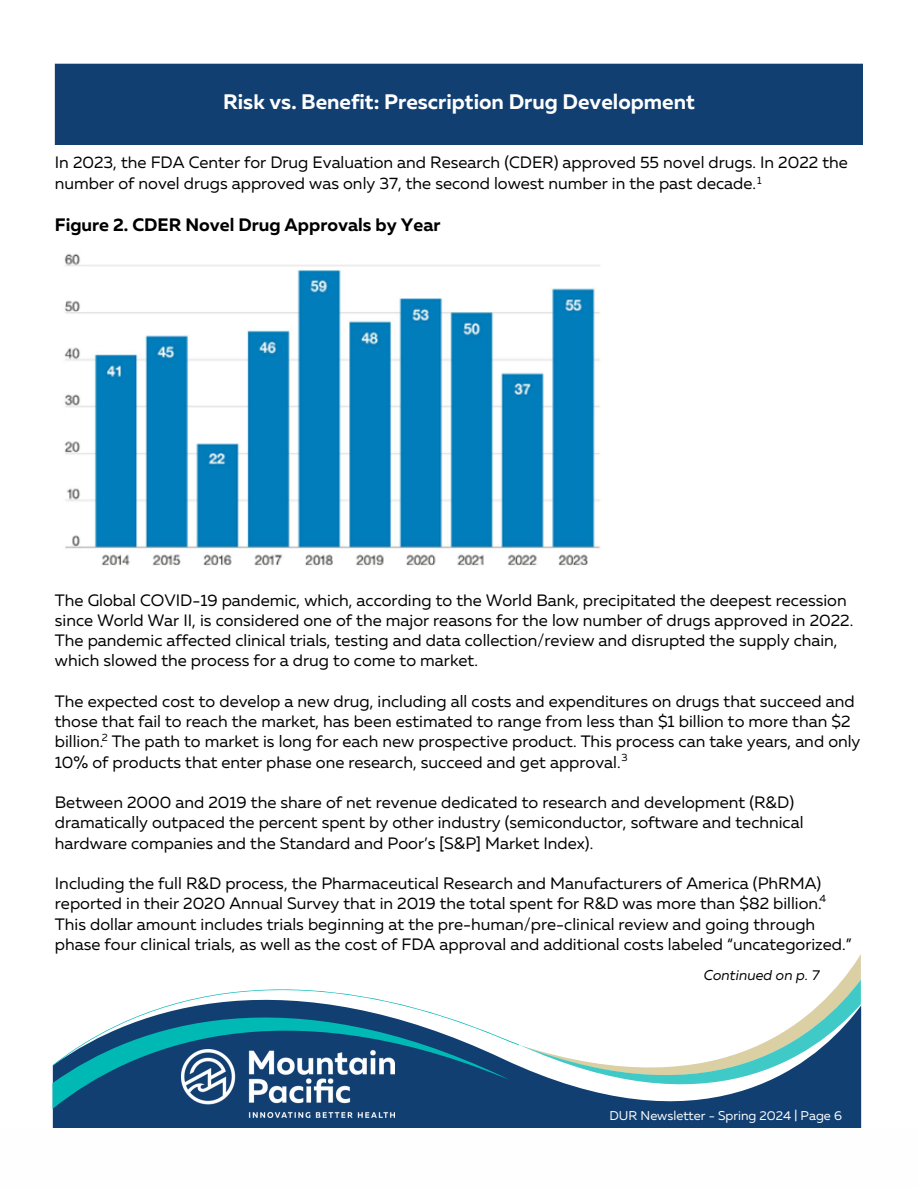
<style>
.page{position:relative;width:918px;height:1188px;background:#fff}
.page>*{position:absolute;margin:0;border:0;box-sizing:border-box;transform-origin:0 0}
.t1{font:700 21px "Muller";color:#fefefe}
.t2{font:700 18px "Muller";color:#000}
.t3{font:16.5px/20.2px "Muller";color:#000}
.t4{font:italic 14.25px "Muller";color:#000}
.t5{font:12.75px "Muller";color:#fefefe}
.t6{font:10.5px "Muller";color:#000}
</style>
<div class="page">
<svg style="left:53px;top:1085px;width:808px;height:43px;background:#27517e"></svg>
<div style="left:53px;top:1085px;width:457px;height:24px;background:#113f71"></div>
<svg style="left:53px;top:954px;width:808px;height:131px"></svg>
<img style="left:181px;top:1050px;width:214px;height:67px">
<div style="left:55px;top:64px;width:808px;height:81px;background:#113f71"></div>
<img style="left:64px;top:254px;width:536px;height:312px">
<h2 class="t1" style="left:223px;top:93px;width:473px">Risk vs. Benefit: Prescription Drug Development</h2>
<p class="t3" style="left:55px;top:154px;width:794px">In 2023, the FDA Center for Drug Evaluation and Research (CDER) approved 55 novel drugs. In 2022 the number of novel drugs approved was only 37, the second lowest number in the past decade.</p>
<p class="t2" style="left:55px;top:218px;width:387px">Figure 2. CDER Novel Drug Approvals by Year</p>
<p class="t6" style="left:757px;top:176px;width:6px">1</p>
<p class="t3" style="left:55px;top:591px;width:800px">The Global COVID-19 pandemic, which, according to the World Bank, precipitated the deepest recession since World War II, is considered one of the major reasons for the low number of drugs approved in 2022.<br>The pandemic affected clinical trials, testing and data collection/review and disrupted the supply chain, which slowed the process for a drug to come to market.</p>
<p class="t3" style="left:55px;top:692px;width:807px">The expected cost to develop a new drug, including all costs and expenditures on drugs that succeed and those that fail to reach the market, has been estimated to range from less than $1 billion to more than $2 billion. The path to market is long for each new prospective product. This process can take years, and only 10% of products that enter phase one research, succeed and get approval.</p>
<p class="t3" style="left:55px;top:794px;width:750px">Between 2000 and 2019 the share of net revenue dedicated to research and development (R&amp;D) dramatically outpaced the percent spent by other industry (semiconductor, software and technical hardware companies and the Standard and Poor’s [S&amp;P] Market Index).</p>
<p class="t3" style="left:55px;top:875px;width:798px">Including the full R&amp;D process, the Pharmaceutical Research and Manufacturers of America (PhRMA) reported in their 2020 Annual Survey that in 2019 the total spent for R&amp;D was more than $82 billion.<br>This dollar amount includes trials beginning at the pre-human/pre-clinical review and going through phase four clinical trials, as well as the cost of FDA approval and additional costs labeled “uncategorized.”</p>
<p class="t4" style="left:704px;top:969px;width:117px">Continued on p. 7</p>
<p class="t6" style="left:102px;top:733px;width:8px">2</p>
<p class="t6" style="left:621px;top:753px;width:8px">3</p>
<p class="t6" style="left:819px;top:894px;width:8px">4</p>
<p class="t5" style="left:610px;top:1110px;width:234px">DUR Newsletter - Spring 2024 | Page 6</p>
</div>
